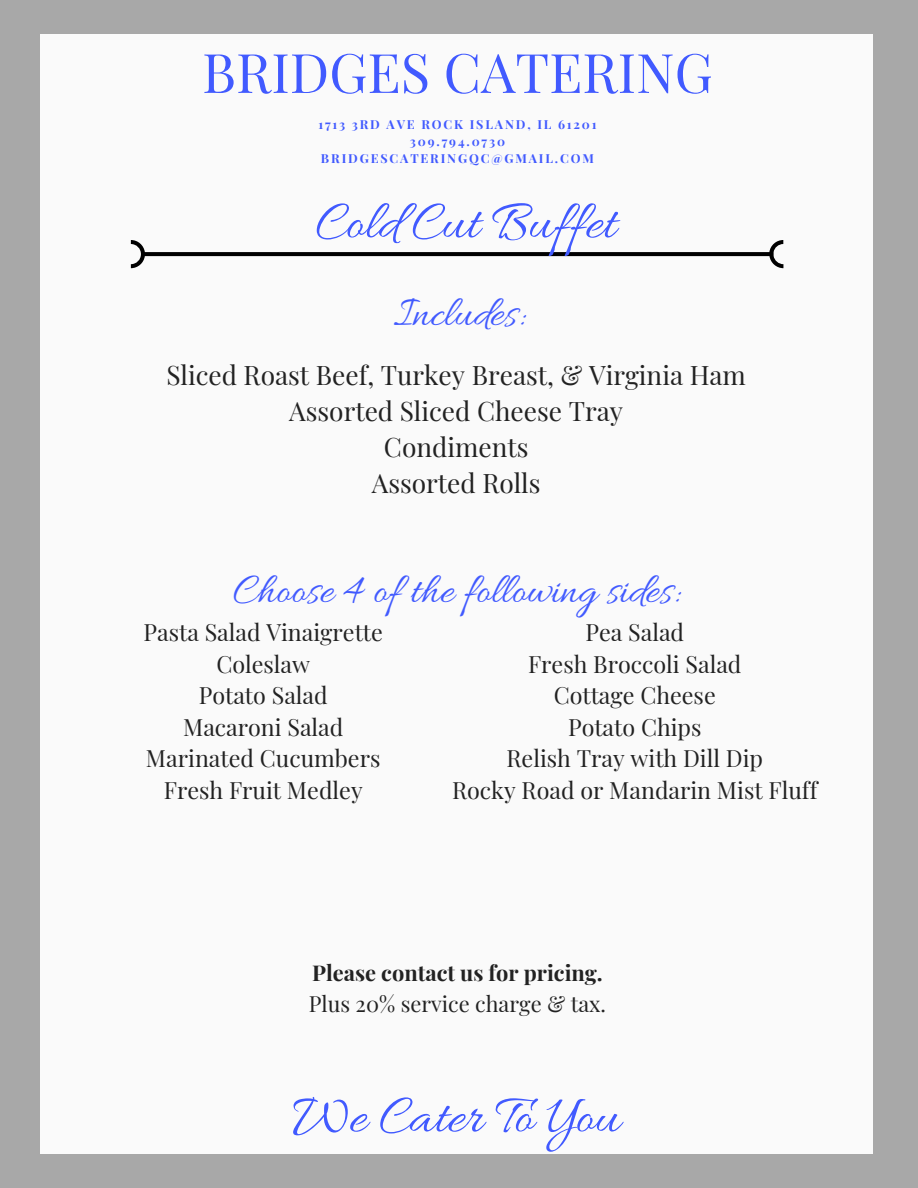
<style>
.page{position:relative;width:918px;height:1188px;background:#a8a8a8}
.page>*{position:absolute;margin:0;border:0;box-sizing:border-box;transform-origin:0 0}
.t1{font:55.95px "Allura";color:#415aff}
.t2{font:54.45px "Playfair Display";color:#415aff}
.t3{font:43.65px "Allura";color:#415aff}
.t4{font:26.25px/36px "Playfair Display";color:#222;text-align:center}
.t5{font:23.25px/31.5px "Playfair Display";color:#222;text-align:center}
.t6{font:700 21.75px "Playfair Display";color:#222}
.t7{font:21.75px "Playfair Display";color:#222}
.t8{font:700 12.45px/16.8px "Playfair Display";letter-spacing:.15em;color:#415aff;text-align:center}
</style>
<div class="page">
<div style="left:40px;top:35px;width:833px;height:1119px;background:#fafafa"></div>
<svg style="left:131px;top:240px;width:652px;height:28px"></svg>
<h2 class="t2" style="left:202px;top:34px;width:512px">BRIDGES CATERING</h2>
<p class="t8" style="left:318px;top:115px;width:280px">1713 3RD AVE ROCK ISLAND, IL 61201<br>309.794.0730<br>BRIDGESCATERINGQC@GMAIL.COM</p>
<h1 class="t1" style="left:316px;top:191px;width:302px">Cold Cut Buffet</h1>
<h3 class="t3" style="left:394px;top:289px;width:132px">Includes:</h3>
<p class="t4" style="left:166px;top:356px;width:581px">Sliced Roast Beef, Turkey Breast, &amp; Virginia Ham<br>Assorted Sliced Cheese Tray<br>Condiments<br>Assorted Rolls</p>
<h3 class="t3" style="left:233px;top:566px;width:448px">Choose 4 of the following sides:</h3>
<p class="t5" style="left:144px;top:616px;width:241px">Pasta Salad Vinaigrette<br>Coleslaw<br>Potato Salad<br>Macaroni Salad<br>Marinated Cucumbers<br>Fresh Fruit Medley</p>
<p class="t5" style="left:452px;top:616px;width:367px">Pea Salad<br>Fresh Broccoli Salad<br>Cottage Cheese<br>Potato Chips<br>Relish Tray with Dill Dip<br>Rocky Road or Mandarin Mist Fluff</p>
<p class="t6" style="left:312px;top:958px;width:292px">Please contact us for pricing.</p>
<p class="t7" style="left:309px;top:988px;width:299px">Plus 20% service charge &amp; tax.</p>
<h1 class="t1" style="left:292px;top:1085px;width:329px">We Cater To You</h1>
</div>
